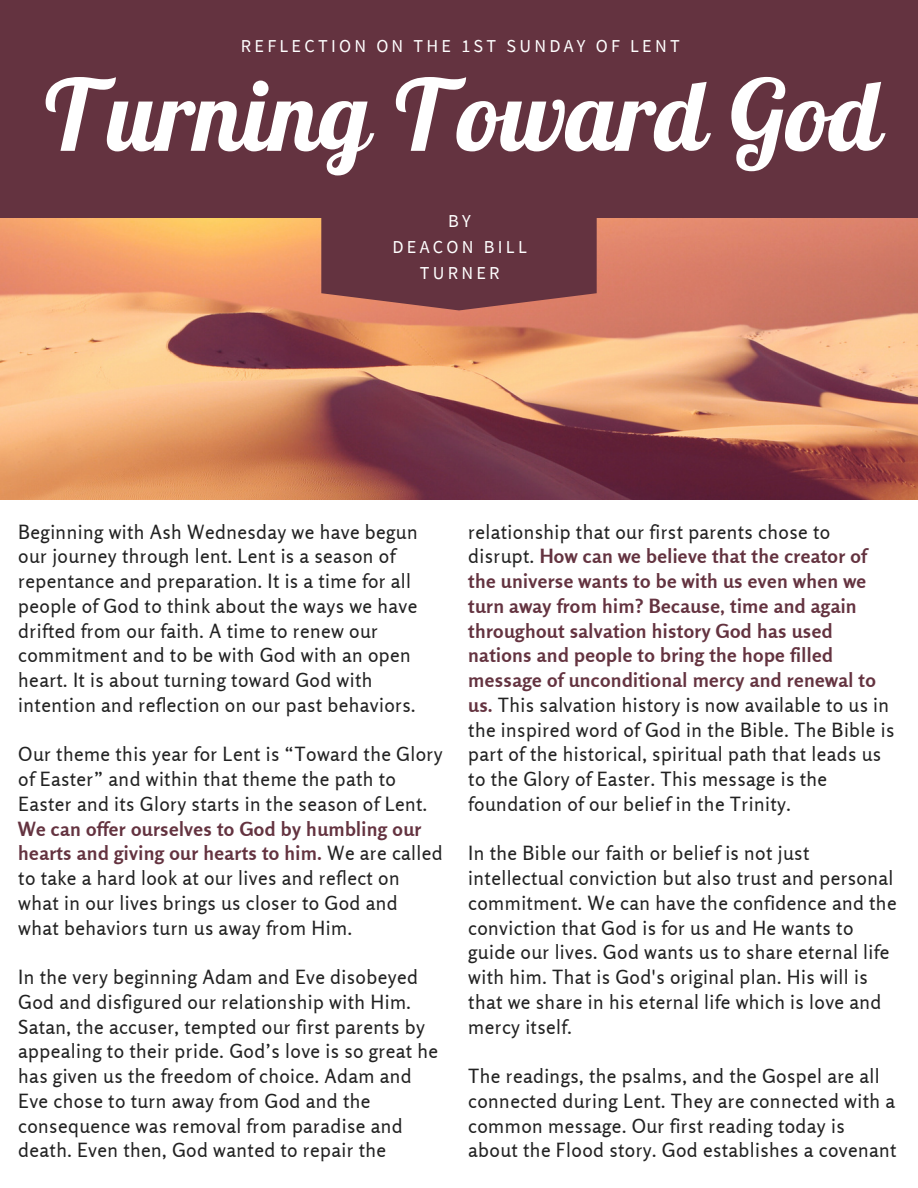
<style>
.page{position:relative;width:918px;height:1188px;background:#fff}
.page>*{position:absolute;margin:0;border:0;box-sizing:border-box;transform-origin:0 0}
.t1{font:italic 700 98.55px "Lobster Two";color:#fff}
.t2{font:19.5px/24.8px "Rosario";letter-spacing:.02em;color:#222}
.t3{font:18.15px/26.1px "Source Sans Pro";letter-spacing:.18em;color:#fff;text-align:center}
.s1{font-weight:700;color:#643340}
</style>
<div class="page">
<img style="left:0;top:217px;width:918px;height:282px">
<div style="left:0;top:0;width:918px;height:217px;background:#643340"></div>
<svg style="left:321px;top:217px;width:276px;height:93px;background:#6f3a43"></svg>
<h2 class="t3" style="left:241px;top:32px;width:440px">REFLECTION ON THE 1ST SUNDAY OF LENT</h2>
<p class="t1" style="left:40px;top:52px;width:842px">Turning Toward God</p>
<p class="t3" style="left:392px;top:207px;width:136px">BY<br>DEACON BILL<br>TURNER</p>
<h1 class="t2" style="left:18px;top:519px;width:401px">Beginning with Ash Wednesday we have begun our journey through lent. Lent is a season of repentance and preparation. It is a time for all people of God to think about the ways we have drifted from our faith. A time to renew our commitment and to be with God with an open heart. It is about turning toward God with intention and reflection on our past behaviors.</h1>
<h2 class="t2" style="left:18px;top:742px;width:426px">Our theme this year for Lent is “Toward the Glory of Easter” and within that theme the path to Easter and its Glory starts in the season of Lent.<br><span class="s1">We can offer ourselves to God by humbling our hearts and giving our hearts to him.</span> We are called to take a hard look at our lives and reflect on what in our lives brings us closer to God and what behaviors turn us away from Him.</h2>
<p class="t2" style="left:18px;top:965px;width:421px">In the very beginning Adam and Eve disobeyed God and disfigured our relationship with Him.<br>Satan, the accuser, tempted our first parents by appealing to their pride. God’s love is so great he has given us the freedom of choice. Adam and Eve chose to turn away from God and the consequence was removal from paradise and death. Even then, God wanted to repair the</p>
<p class="t2" style="left:468px;top:519px;width:428px">relationship that our first parents chose to disrupt. <span class="s1">How can we believe that the creator of the universe wants to be with us even when we turn away from him? Because, time and again throughout salvation history God has used nations and people to bring the hope filled message of unconditional mercy and renewal to us.</span> This salvation history is now available to us in the inspired word of God in the Bible. The Bible is part of the historical, spiritual path that leads us to the Glory of Easter. This message is the foundation of our belief in the Trinity.</p>
<p class="t2" style="left:468px;top:841px;width:430px">In the Bible our faith or belief is not just intellectual conviction but also trust and personal commitment. We can have the confidence and the conviction that God is for us and He wants to guide our lives. God wants us to share eternal life with him. That is God's original plan. His will is that we share in his eternal life which is love and mercy itself.</p>
<p class="t2" style="left:468px;top:1064px;width:430px">The readings, the psalms, and the Gospel are all connected during Lent. They are connected with a common message. Our first reading today is about the Flood story. God establishes a covenant</p>
</div>
